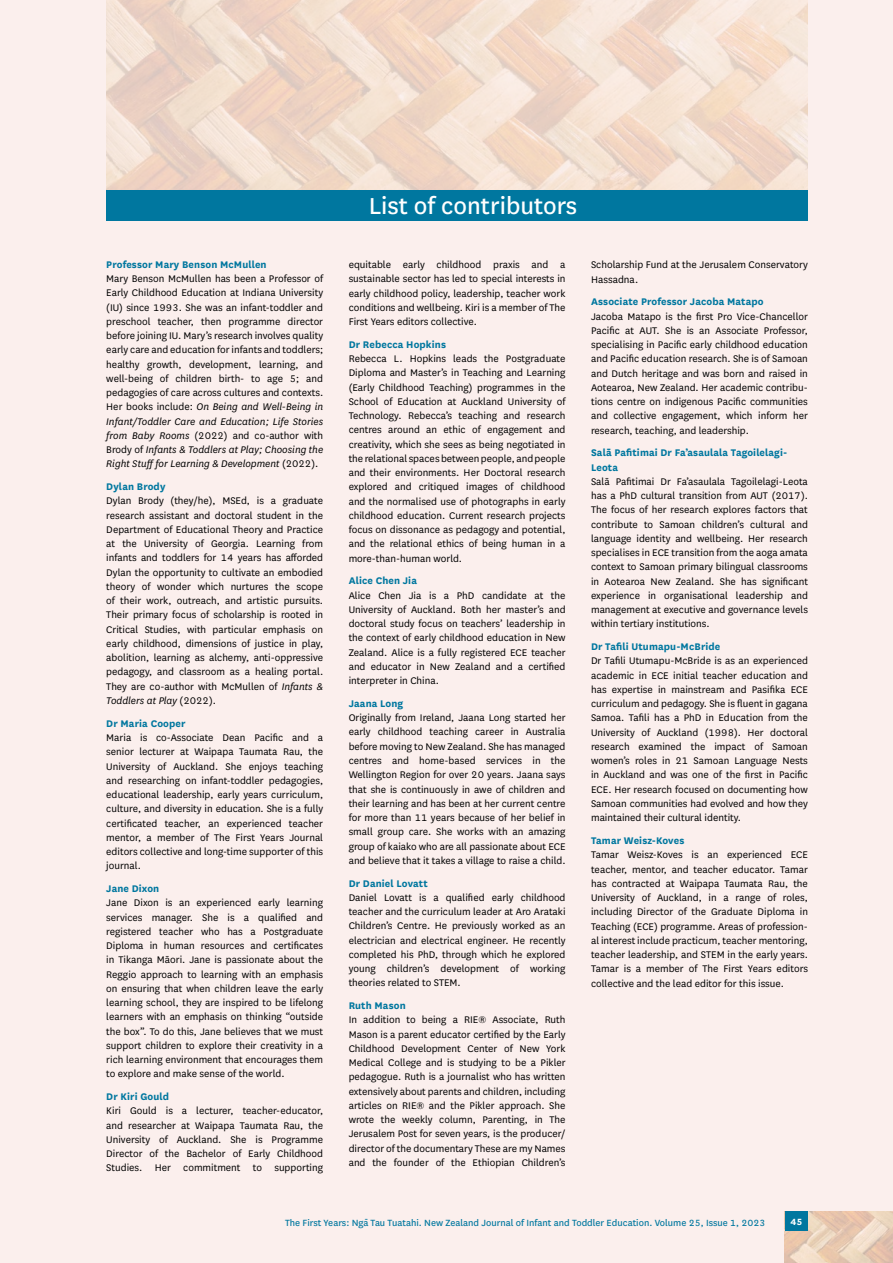
<style>
.page{position:relative;width:893px;height:1263px;background:#fbefed}
.page>*{position:absolute;margin:0;border:0;box-sizing:border-box;transform-origin:0 0}
.t1{font:27px "National";color:#fff}
.t2{font:11.25px/14.2px "National";color:#000;text-align:justify}
.t3{font:700 11.25px/14.2px "National";letter-spacing:.01em;color:#00779f}
.t4{font:10.5px "National";color:#00779f}
.t5{font:700 10.5px "National";color:#fff}
.s1{font-style:italic}
</style>
<div class="page">
<div style="left:106px;top:191px;width:702px;height:30px;background:#00779f"></div>
<img style="left:106px;top:0;width:702px;height:190px">
<img style="left:785px;top:1211px;width:108px;height:52px">
<div style="left:785px;top:1211px;width:23px;height:20px;background:#00779f"></div>
<p class="t3" style="left:106px;top:256px;width:162px">Professor Mary Benson McMullen</p>
<p class="t2" style="left:106px;top:271px;width:218px">Mary Benson McMullen has been a Professor of Early Childhood Education at Indiana University (IU) since 1993. She was an infant-toddler and preschool teacher, then programme director before joining IU. Mary’s research involves quality early care and education for infants and toddlers; healthy growth, development, learning, and well-being of children birth- to age 5; and pedagogies of care across cultures and contexts.<br>Her books include: <span class="s1">On Being and Well-Being in Infant/Toddler Care and Education; Life Stories from Baby Rooms</span> (2022) and co-author with Brody of <span class="s1">Infants &amp; Toddlers at Play; Choosing the Right Stuff for Learning &amp; Development</span> (2022).</p>
<p class="t3" style="left:106px;top:479px;width:61px">Dylan Brody</p>
<p class="t2" style="left:106px;top:493px;width:218px">Dylan Brody (they/he), MSEd, is a graduate research assistant and doctoral student in the Department of Educational Theory and Practice at the University of Georgia. Learning from infants and toddlers for 14 years has afforded Dylan the opportunity to cultivate an embodied theory of wonder which nurtures the scope of their work, outreach, and artistic pursuits.<br>Their primary focus of scholarship is rooted in Critical Studies, with particular emphasis on early childhood, dimensions of justice in play, abolition, learning as alchemy, anti-oppressive pedagogy, and classroom as a healing portal.<br>They are co-author with McMullen of <span class="s1">Infants &amp; Toddlers at Play</span> (2022).</p>
<p class="t3" style="left:106px;top:715px;width:81px">Dr Maria Cooper</p>
<p class="t2" style="left:106px;top:730px;width:218px">Maria is co-Associate Dean Pacific and a senior lecturer at Waipapa Taumata Rau, the University of Auckland. She enjoys teaching and researching on infant-toddler pedagogies, educational leadership, early years curriculum, culture, and diversity in education. She is a fully certificated teacher, an experienced teacher mentor, a member of The First Years Journal editors collective and long-time supporter of this journal.</p>
<p class="t3" style="left:106px;top:881px;width:54px">Jane Dixon</p>
<p class="t2" style="left:106px;top:895px;width:218px">Jane Dixon is an experienced early learning services manager. She is a qualified and registered teacher who has a Postgraduate Diploma in human resources and certificates in Tikanga Māori. Jane is passionate about the Reggio approach to learning with an emphasis on ensuring that when children leave the early learning school, they are inspired to be lifelong learners with an emphasis on thinking “outside the box”. To do this, Jane believes that we must support children to explore their creativity in a rich learning environment that encourages them to explore and make sense of the world.</p>
<p class="t3" style="left:106px;top:1089px;width:64px">Dr Kiri Gould</p>
<p class="t2" style="left:106px;top:1103px;width:218px">Kiri Gould is a lecturer, teacher-educator, and researcher at Waipapa Taumata Rau, the University of Auckland. She is Programme Director of the Bachelor of Early Childhood Studies. Her commitment to supporting</p>
<h1 class="t1" style="left:369px;top:187px;width:210px">List of contributors</h1>
<p class="t2" style="left:349px;top:257px;width:218px">equitable early childhood praxis and a sustainable sector has led to special interests in early childhood policy, leadership, teacher work conditions and wellbeing. Kiri is a member of The First Years editors collective.</p>
<p class="t3" style="left:349px;top:336px;width:99px">Dr Rebecca Hopkins</p>
<p class="t2" style="left:349px;top:351px;width:218px">Rebecca L. Hopkins leads the Postgraduate Diploma and Master’s in Teaching and Learning (Early Childhood Teaching) programmes in the School of Education at Auckland University of Technology. Rebecca’s teaching and research centres around an ethic of engagement and creativity, which she sees as being negotiated in the relational spaces between people, and people and their environments. Her Doctoral research explored and critiqued images of childhood and the normalised use of photographs in early childhood education. Current research projects focus on dissonance as pedagogy and potential, and the relational ethics of being human in a more-than-human world.</p>
<p class="t3" style="left:349px;top:573px;width:70px">Alice Chen Jia</p>
<p class="t2" style="left:349px;top:588px;width:218px">Alice Chen Jia is a PhD candidate at the University of Auckland. Both her master’s and doctoral study focus on teachers’ leadership in the context of early childhood education in New Zealand. Alice is a fully registered ECE teacher and educator in New Zealand and a certified interpreter in China.</p>
<p class="t3" style="left:349px;top:696px;width:56px">Jaana Long</p>
<p class="t2" style="left:349px;top:710px;width:218px">Originally from Ireland, Jaana Long started her early childhood teaching career in Australia before moving to New Zealand. She has managed centres and home-based services in the Wellington Region for over 20 years. Jaana says that she is continuously in awe of children and their learning and has been at her current centre for more than 11 years because of her belief in small group care. She works with an amazing group of kaiako who are all passionate about ECE and believe that it takes a village to raise a child.</p>
<p class="t3" style="left:349px;top:875px;width:81px">Dr Daniel Lovatt</p>
<p class="t2" style="left:349px;top:890px;width:218px">Daniel Lovatt is a qualified early childhood teacher and the curriculum leader at Aro Arataki Children’s Centre. He previously worked as an electrician and electrical engineer. He recently completed his PhD, through which he explored young children’s development of working theories related to STEM.</p>
<p class="t3" style="left:349px;top:998px;width:59px">Ruth Mason</p>
<p class="t2" style="left:349px;top:1012px;width:218px">In addition to being a RIE® Associate, Ruth Mason is a parent educator certified by the Early Childhood Development Center of New York Medical College and is studying to be a Pikler pedagogue. Ruth is a journalist who has written extensively about parents and children, including articles on RIE® and the Pikler approach. She wrote the weekly column, Parenting, in The Jerusalem Post for seven years, is the producer/ director of the documentary These are my Names and the founder of the Ethiopian Children’s</p>
<p class="t2" style="left:591px;top:257px;width:218px">Scholarship Fund at the Jerusalem Conservatory<br>Hassadna.</p>
<p class="t3" style="left:591px;top:294px;width:174px">Associate Professor Jacoba Matapo</p>
<p class="t2" style="left:591px;top:308px;width:218px">Jacoba Matapo is the first Pro Vice-Chancellor Pacific at AUT. She is an Associate Professor, specialising in Pacific early childhood education and Pacific education research. She is of Samoan and Dutch heritage and was born and raised in Aotearoa, New Zealand. Her academic contribu&shy;tions centre on indigenous Pacific communities and collective engagement, which inform her research, teaching, and leadership.</p>
<p class="t3" style="left:591px;top:445px;width:198px">Salā Pafitimai Dr Fa’asaulala Tagoilelagi-<br>Leota</p>
<p class="t2" style="left:591px;top:474px;width:218px">Salā Pafitimai Dr Fa’asaulala Tagoilelagi-Leota has a PhD cultural transition from AUT (2017).<br>The focus of her research explores factors that contribute to Samoan children’s cultural and language identity and wellbeing. Her research specialises in ECE transition from the aoga amata context to Samoan primary bilingual classrooms in Aotearoa New Zealand. She has significant experience in organisational leadership and management at executive and governance levels within tertiary institutions.</p>
<p class="t3" style="left:591px;top:639px;width:131px">Dr Tafili Utumapu-McBride</p>
<p class="t2" style="left:591px;top:653px;width:218px">Dr Tafili Utumapu-McBride is as an experienced academic in ECE initial teacher education and has expertise in mainstream and Pasifika ECE curriculum and pedagogy. She is fluent in gagana Samoa. Tafili has a PhD in Education from the University of Auckland (1998). Her doctoral research examined the impact of Samoan women’s roles in 21 Samoan Language Nests in Auckland and was one of the first in Pacific ECE. Her research focused on documenting how Samoan communities had evolved and how they maintained their cultural identity.</p>
<p class="t3" style="left:591px;top:833px;width:95px">Tamar Weisz-Koves</p>
<p class="t2" style="left:591px;top:847px;width:218px">Tamar Weisz-Koves is an experienced ECE teacher, mentor, and teacher educator. Tamar has contracted at Waipapa Taumata Rau, the University of Auckland, in a range of roles, including Director of the Graduate Diploma in Teaching (ECE) programme. Areas of profession&shy;al interest include practicum, teacher mentoring, teacher leadership, and STEM in the early years.<br>Tamar is a member of The First Years editors collective and the lead editor for this issue.</p>
<p class="t4" style="left:364px;top:1215px;width:402px">- Tau Tuatahi. New Zealand Journal of Infant and Toddler Education. Volume 25, Issue 1, 2023</p>
<p class="t4" style="left:285px;top:1215px;width:85px">The First Years: Nga</p>
<p class="t5" style="left:790px;top:1215px;width:13px">45</p>
</div>
